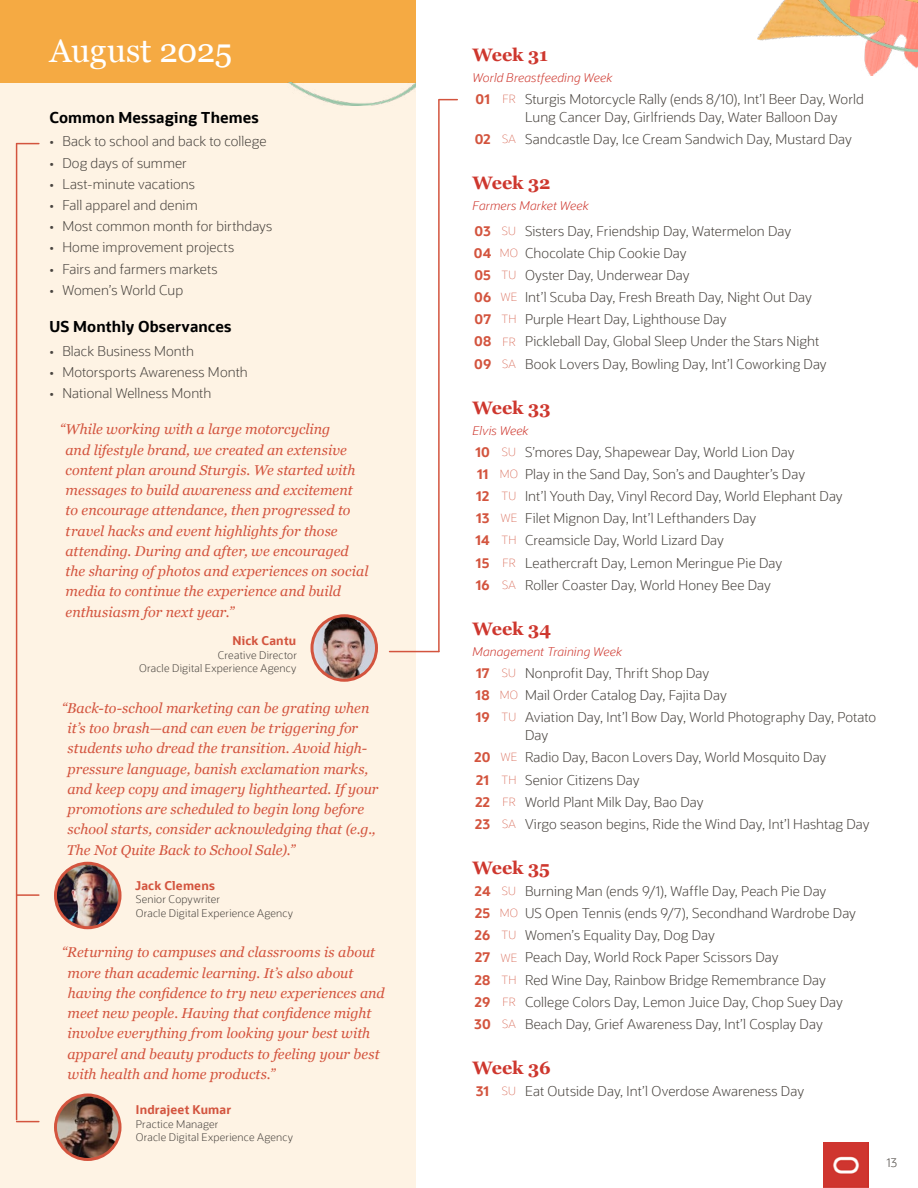
<style>
.page{position:relative;width:918px;height:1188px;background:#fff}
.page>*{position:absolute;margin:0;border:0;box-sizing:border-box;transform-origin:0 0}
.t1{font:33px "Georgia";letter-spacing:-.01em;color:#fff}
.t2{font:700 18px "Georgia";letter-spacing:-.005em;color:#ce372e}
.t3{font:700 15px "Oracle Sans";letter-spacing:.01em;color:#000}
.t4{font:italic 14.25px/20.2px "Georgia";color:#d3543e}
.t5{font:300 13.5px/22.2px "Oracle Sans";letter-spacing:.005em;color:#48433e}
.t6{font:italic 300 12px "Oracle Sans";letter-spacing:.015em;color:#ce372e}
.t7{font:700 12px "Oracle Sans";letter-spacing:.02em;color:#d3543e}
.t8{font:300 12px "Oracle Sans";color:#48433e}
.t9{font:300 10.5px/13.5px "Oracle Sans";letter-spacing:.02em;color:#48433e}
.s1{font-weight:700;color:#d3543e}
.s2{font-weight:200;font-size:11.25px;color:#d3543e}
</style>
<div class="page">
<img style="left:757px;top:0;width:117px;height:76px">
<svg style="left:439px;top:99px;width:18px;height:1px"></svg>
<hr style="left:438px;top:100px;width:2px;height:552px;background:#d3543e">
<div style="left:0;top:0;width:416px;height:1188px;background:#fef3e4"></div>
<svg style="left:17px;top:143px;width:22px;height:1px"></svg>
<hr style="left:17px;top:894px;width:22px;height:2px;background:#d3543e">
<svg style="left:17px;top:1121px;width:22px;height:1px"></svg>
<hr style="left:16px;top:144px;width:1px;height:976px;background:#d3543e">
<div style="left:0;top:0;width:416px;height:82px;background:#f5aa43"></div>
<img style="left:312px;top:616px;width:64px;height:64px;border-radius:32px">
<div style="left:310px;top:614px;width:68px;height:68px;border:3px solid #d3543e;border-radius:50%"></div>
<img style="left:56px;top:863px;width:64px;height:65px;border-radius:32px">
<div style="left:54px;top:862px;width:68px;height:67px;border:3px solid #d3543e;border-radius:50%"></div>
<img style="left:56px;top:1095px;width:64px;height:65px;border-radius:32px">
<div style="left:54px;top:1094px;width:68px;height:67px;border:3px solid #d3543e;border-radius:50%"></div>
<hr style="left:390px;top:651px;width:49px;height:1px;background:#d3543e">
<img style="left:824px;top:1143px;width:45px;height:45px">
<img style="left:851px;top:51px;width:67px;height:24px">
<img style="left:795px;top:0;width:123px;height:51px">
<img style="left:235px;top:82px;width:181px;height:23px">
<h1 class="t1" style="left:49px;top:26px;width:184px">August 2025</h1>
<p class="t3" style="left:49px;top:108px;width:211px">Common Messaging Themes</p>
<p class="t5" style="left:49px;top:130px;width:219px">• Back to school and back to college</p>
<p class="t5" style="left:49px;top:152px;width:139px">• Dog days of summer</p>
<p class="t5" style="left:49px;top:173px;width:147px">• Last-minute vacations</p>
<p class="t5" style="left:49px;top:194px;width:150px">• Fall apparel and denim</p>
<p class="t5" style="left:49px;top:215px;width:224px">• Most common month for birthdays</p>
<p class="t5" style="left:49px;top:237px;width:186px">• Home improvement projects</p>
<p class="t5" style="left:49px;top:258px;width:170px">• Fairs and farmers markets</p>
<p class="t5" style="left:49px;top:279px;width:135px">• Women’s World Cup</p>
<p class="t3" style="left:49px;top:317px;width:183px">US Monthly Observances</p>
<p class="t5" style="left:49px;top:340px;width:146px">• Black Business Month</p>
<p class="t5" style="left:49px;top:361px;width:200px">• Motorsports Awareness Month</p>
<p class="t5" style="left:49px;top:382px;width:163px">• National Wellness Month</p>
<p class="t4" style="left:65px;top:419px;width:304px;text-indent:-6px">“While working with a large motorcycling<br>and lifestyle brand, we created an extensive content plan around Sturgis. We started with messages to build awareness and excitement to encourage attendance, then progressed to travel hacks and event highlights for those attending. During and after, we encouraged the sharing of photos and experiences on social media to continue the experience and build enthusiasm for next year.”</p>
<p class="t7" style="left:232px;top:633px;width:65px">Nick Cantu</p>
<p class="t9" style="left:139px;top:648px;width:159px;text-align:right">Creative Director<br>Oracle Digital Experience Agency</p>
<p class="t4" style="left:67px;top:697px;width:313px;text-indent:-5px">“Back-to-school marketing can be grating when it’s too brash—and can even be triggering for students who dread the transition. Avoid high&shy;pressure language, banish exclamation marks, and keep copy and imagery lighthearted. If your promotions are scheduled to begin long before school starts, consider acknowledging that (e.g., The Not Quite Back to School Sale).”</p>
<p class="t7" style="left:135px;top:878px;width:81px">Jack Clemens</p>
<p class="t9" style="left:136px;top:893px;width:159px">Senior Copywriter<br>Oracle Digital Experience Agency</p>
<p class="t4" style="left:67px;top:942px;width:319px;text-indent:-6px">“Returning to campuses and classrooms is about more than academic learning. It’s also about having the confidence to try new experiences and meet new people. Having that confidence might involve everything from looking your best with apparel and beauty products to feeling your best with health and home products.”</p>
<p class="t7" style="left:136px;top:1102px;width:97px">Indrajeet Kumar</p>
<p class="t9" style="left:136px;top:1117px;width:159px">Practice Manager<br>Oracle Digital Experience Agency</p>
<h2 class="t2" style="left:473px;top:41px;width:77px">Week 31</h2>
<p class="t6" style="left:473px;top:70px;width:141px">World Breastfeeding Week</p>
<p class="t5" style="left:525px;top:90px;width:340px;line-height:18px;text-indent:-50px"><span class="s1">01</span> <span class="s2">FR</span> Sturgis Motorcycle Rally (ends 8/10), Int’l Beer Day, World<br>Lung Cancer Day, Girlfriends Day, Water Balloon Day</p>
<p class="t5" style="left:475px;top:128px;width:379px"><span class="s1">02</span> <span class="s2">SA</span> Sandcastle Day, Ice Cream Sandwich Day, Mustard Day</p>
<h2 class="t2" style="left:473px;top:169px;width:79px">Week 32</h2>
<p class="t6" style="left:473px;top:199px;width:117px">Farmers Market Week</p>
<p class="t5" style="left:474px;top:220px;width:354px"><span class="s1">03</span> <span class="s2">SU</span> Sisters Day, Friendship Day, Watermelon Day<br><span class="s1">04</span> <span class="s2">MO</span> Chocolate Chip Cookie Day<br><span class="s1">05</span> <span class="s2">TU</span> Oyster Day, Underwear Day<br><span class="s1">06</span> <span class="s2">WE</span> Int’l Scuba Day, Fresh Breath Day, Night Out Day <span class="s1">07</span> <span class="s2">TH</span> Purple Heart Day, Lighthouse Day<br><span class="s1">08</span> <span class="s2">FR</span> Pickleball Day, Global Sleep Under the Stars Night <span class="s1">09</span> <span class="s2">SA</span> Book Lovers Day, Bowling Day, Int’l Coworking Day</p>
<h2 class="t2" style="left:473px;top:394px;width:80px">Week 33</h2>
<p class="t6" style="left:473px;top:423px;width:57px">Elvis Week</p>
<p class="t5" style="left:475px;top:441px;width:369px"><span class="s1">10</span> <span class="s2">SU</span> S’mores Day, Shapewear Day, World Lion Day<br><span class="s1">11</span> <span class="s2">MO</span> Play in the Sand Day, Son’s and Daughter’s Day<br><span class="s1">12</span> <span class="s2">TU</span> Int’l Youth Day, Vinyl Record Day, World Elephant Day <span class="s1">13</span> <span class="s2">WE</span> Filet Mignon Day, Int’l Lefthanders Day<br><span class="s1">14</span> <span class="s2">TH</span> Creamsicle Day, World Lizard Day<br><span class="s1">15</span> <span class="s2">FR</span> Leathercraft Day, Lemon Meringue Pie Day<br><span class="s1">16</span> <span class="s2">SA</span> Roller Coaster Day, World Honey Bee Day</p>
<h2 class="t2" style="left:473px;top:615px;width:80px">Week 34</h2>
<p class="t6" style="left:473px;top:644px;width:151px">Management Training Week</p>
<p class="t5" style="left:476px;top:662px;width:402px"><span class="s1">17</span> <span class="s2">SU</span> Nonprofit Day, Thrift Shop Day<br><span class="s1">18</span> <span class="s2">MO</span> Mail Order Catalog Day, Fajita Day<br><span class="s1">19</span> <span class="s2">TU</span> Aviation Day, Int’l Bow Day, World Photography Day, Potato</p>
<p class="t5" style="left:475px;top:724px;width:396px;text-indent:50px">Day<br><span class="s1">20</span> <span class="s2">WE</span> Radio Day, Bacon Lovers Day, World Mosquito Day<br><span class="s1">21</span> <span class="s2">TH</span> Senior Citizens Day<br><span class="s1">22</span> <span class="s2">FR</span> World Plant Milk Day, Bao Day<br><span class="s1">23</span> <span class="s2">SA</span> Virgo season begins, Ride the Wind Day, Int’l Hashtag Day</p>
<h2 class="t2" style="left:473px;top:854px;width:79px">Week 35</h2>
<p class="t5" style="left:475px;top:880px;width:383px"><span class="s1">24</span> <span class="s2">SU</span> Burning Man (ends 9/1), Waffle Day, Peach Pie Day<br><span class="s1">25</span> <span class="s2">MO</span> US Open Tennis (ends 9/7), Secondhand Wardrobe Day <span class="s1">26</span> <span class="s2">TU</span> Women’s Equality Day, Dog Day<br><span class="s1">27</span> <span class="s2">WE</span> Peach Day, World Rock Paper Scissors Day<br><span class="s1">28</span> <span class="s2">TH</span> Red Wine Day, Rainbow Bridge Remembrance Day<br><span class="s1">29</span> <span class="s2">FR</span> College Colors Day, Lemon Juice Day, Chop Suey Day <span class="s1">30</span> <span class="s2">SA</span> Beach Day, Grief Awareness Day, Int’l Cosplay Day</p>
<h2 class="t2" style="left:473px;top:1054px;width:80px">Week 36</h2>
<p class="t5" style="left:476px;top:1080px;width:329px"><span class="s1">31</span> <span class="s2">SU</span> Eat Outside Day, Int’l Overdose Awareness Day</p>
<p class="t8" style="left:887px;top:1156px;width:12px">13</p>
</div>
